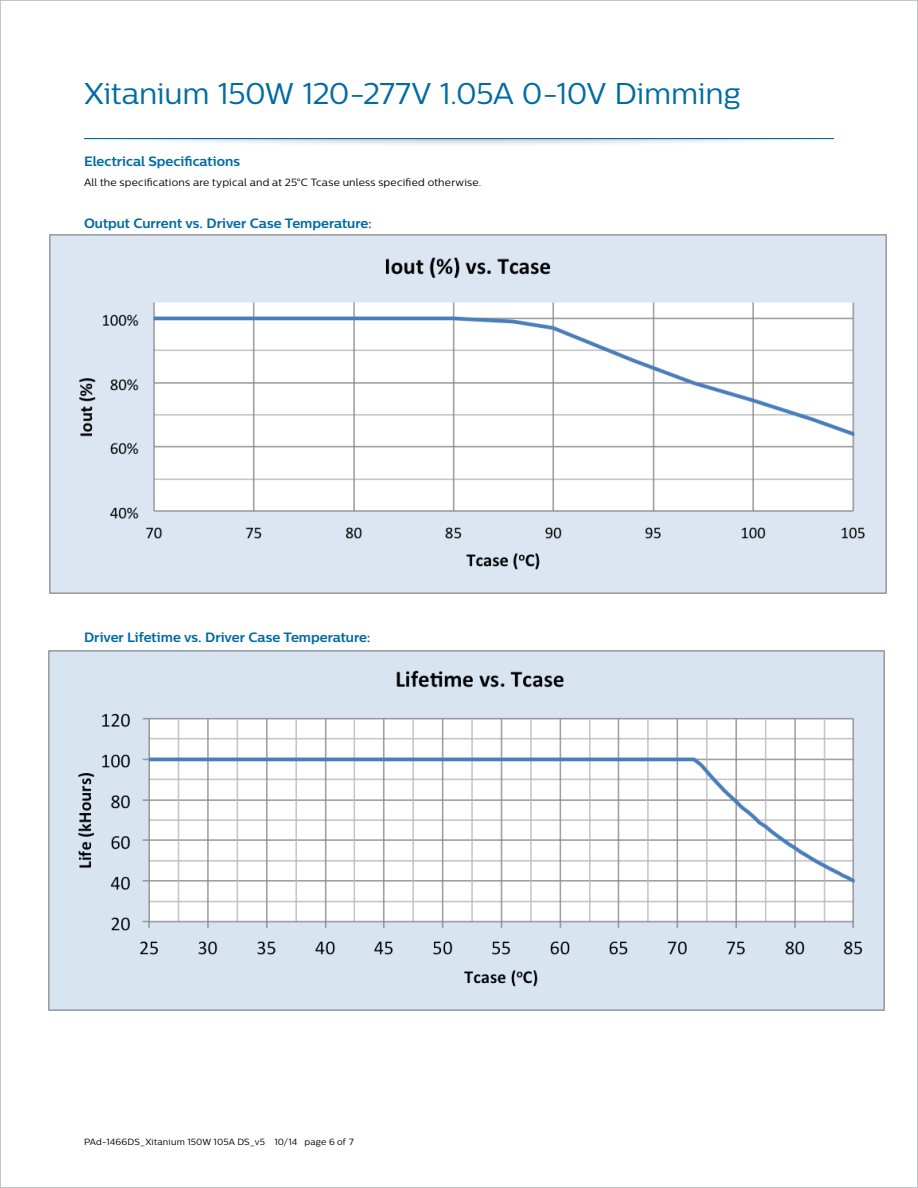
<style>
.page{position:relative;width:918px;height:1188px;background:#fff}
.page>*{position:absolute;margin:0;border:0;box-sizing:border-box;transform-origin:0 0}
.t1{font:30px "Centrale Sans";letter-spacing:-.01em;color:#006ba3}
.t2{font:700 13.5px "Centrale Sans";letter-spacing:-.005em;color:#006ba3}
.t3{font:10.5px "Centrale Sans";letter-spacing:.02em;color:#000}
.t4{font:9px "Centrale Sans";letter-spacing:.015em;color:#000}
</style>
<div class="page">
<div style="left:65px;top:129px;width:788px;height:19px;background:#000;opacity:.3"></div>
<hr style="left:84px;top:138px;width:750px;height:1px;background:#006ba3">
<div style="left:54px;top:123px;width:810px;height:15px;background:#fff"></div>
<div style="left:0;top:123px;width:84px;height:30px;background:#fff"></div>
<div style="left:834px;top:123px;width:84px;height:30px;background:#fff"></div>
<img style="left:50px;top:234px;width:836px;height:360px">
<img style="left:48px;top:651px;width:837px;height:360px">
<h1 class="t1" style="left:84px;top:76px;width:658px">Xitanium 150W 120-277V 1.05A 0-10V Dimming</h1>
<p class="t2" style="left:84px;top:153px;width:157px">Electrical Specifications</p>
<p class="t3" style="left:84px;top:176px;width:399px">All the specifications are typical and at 25°C Tcase unless specified otherwise.</p>
<p class="t2" style="left:84px;top:215px;width:290px">Output Current vs. Driver Case Temperature:</p>
<p class="t2" style="left:84px;top:629px;width:288px">Driver Lifetime vs. Driver Case Temperature:</p>
<p class="t4" style="left:84px;top:1136px;width:271px">PAd-1466DS_Xitanium 150W 105A DS_v5 10/14 page 6 of 7</p>
</div>
